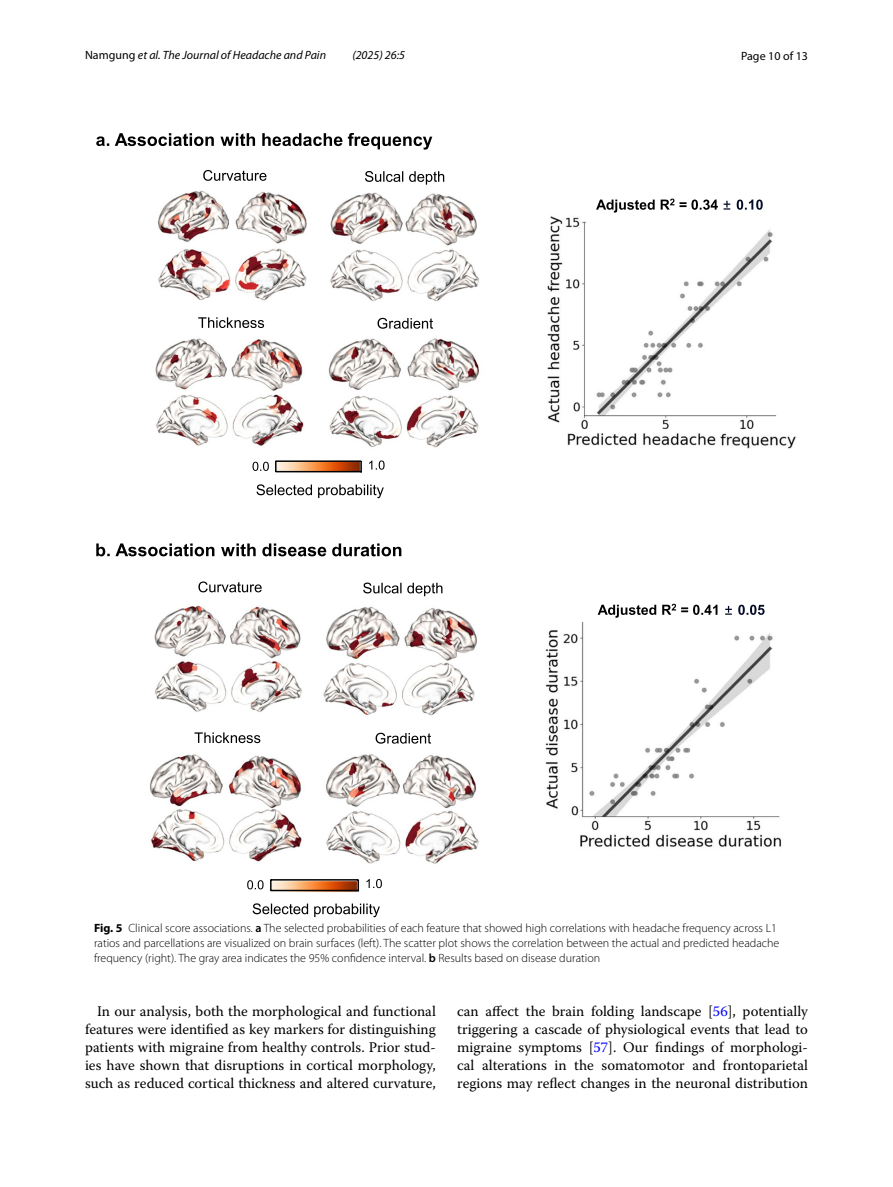
<style>
.page{position:relative;width:893px;height:1187px;background:#fff}
.page>*{position:absolute;margin:0;border:0;box-sizing:border-box;transform-origin:0 0}
.t1{font:14.7px/18px "Warnock Pro";color:#000;text-align:justify}
.t2{font:300 12px/15px "Myriad Pro";color:#000}
.t3{font:italic 12px "Myriad Pro";color:#000}
.t4{font:12px "Myriad Pro";color:#000}
.s1{font-style:normal}
.s2{font-weight:700}
.s3{font-weight:600}
.s4{color:#00f}
</style>
<div class="page">
<img style="left:150px;top:191px;width:646px;height:698px">
<svg style="left:203px;top:170px;width:63px;height:11px"></svg>
<svg style="left:365px;top:171px;width:79px;height:14px"></svg>
<svg style="left:198px;top:317px;width:66px;height:11px"></svg>
<svg style="left:378px;top:318px;width:55px;height:11px"></svg>
<hr style="left:276px;top:460px;width:85px;height:2px;background:#000">
<hr style="left:276px;top:471px;width:86px;height:1px;background:#000">
<svg style="left:360px;top:461px;width:2px;height:10px"></svg>
<svg style="left:253px;top:461px;width:16px;height:10px"></svg>
<svg style="left:369px;top:460px;width:16px;height:9px"></svg>
<svg style="left:257px;top:484px;width:127px;height:14px"></svg>
<svg style="left:96px;top:133px;width:336px;height:17px"></svg>
<svg style="left:96px;top:543px;width:305px;height:13px"></svg>
<svg style="left:198px;top:581px;width:64px;height:11px"></svg>
<svg style="left:363px;top:582px;width:79px;height:14px"></svg>
<svg style="left:194px;top:732px;width:66px;height:11px"></svg>
<svg style="left:376px;top:732px;width:55px;height:11px"></svg>
<svg style="left:247px;top:877px;width:113px;height:15px"></svg>
<svg style="left:366px;top:878px;width:16px;height:10px"></svg>
<svg style="left:253px;top:903px;width:127px;height:14px"></svg>
<svg style="left:598px;top:603px;width:119px;height:14px"></svg>
<svg style="left:725px;top:606px;width:7px;height:8px"></svg>
<svg style="left:738px;top:604px;width:27px;height:11px"></svg>
<svg style="left:596px;top:198px;width:134px;height:14px"></svg>
<svg style="left:737px;top:199px;width:26px;height:11px"></svg>
<p class="t3" style="left:85px;top:48px;width:243px"><span class="s1">Namgung</span> et al. The Journal of Headache and Pain</p>
<p class="t3" style="left:352px;top:48px;width:54px">(2025) 26:5</p>
<p class="t4" style="left:741px;top:48px;width:68px">Page 10 of 13</p>
<p class="t2" style="left:94px;top:921px;width:687px"><span class="s2">Fig. 5</span> Clinical score associations. <span class="s3">a</span> The selected probabilities of each feature that showed high correlations with headache frequency across L1 ratios and parcellations are visualized on brain surfaces (left). The scatter plot shows the correlation between the actual and predicted headache frequency (right). The gray area indicates the 95% confidence interval. <span class="s3">b</span> Results based on disease duration</p>
<p class="t1" style="left:85px;top:1001px;width:352px;text-indent:12px">In our analysis, both the morphological and functional features were identified as key markers for distinguishing patients with migraine from healthy controls. Prior stud&shy;ies have shown that disruptions in cortical morphology, such as reduced cortical thickness and altered curvature,</p>
<p class="t1" style="left:457px;top:1001px;width:352px">can affect the brain folding landscape [<span class="s4">56</span>], potentially triggering a cascade of physiological events that lead to migraine symptoms [<span class="s4">57</span>]. Our findings of morphologi&shy;cal alterations in the somatomotor and frontoparietal regions may reflect changes in the neuronal distribution</p>
</div>
